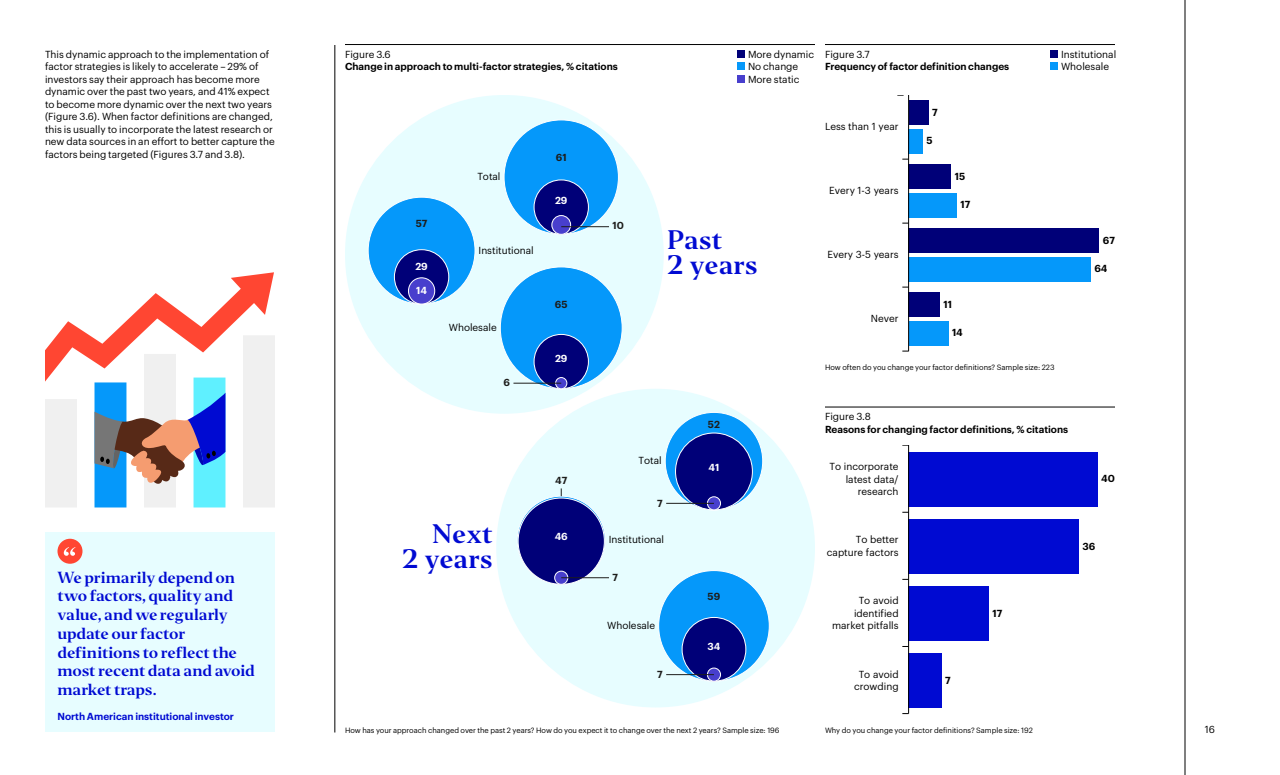
<style>
.page{position:relative;width:1280px;height:775px;background:#fff}
.page>*{position:absolute;margin:0;border:0;box-sizing:border-box;transform-origin:0 0}
.t1{font:25px/25px "Invesco Editor";color:#000ad2;text-align:right}
.t2{font:15px/18.8px "Invesco Editor";letter-spacing:-.02em;color:#000ad2}
.t3{font:10px/12.5px "Graphik";color:#000}
.t4{font:600 10px "Graphik";color:#000}
.t5{font:600 10px "Graphik";color:#000ad2}
.t6{font:600 10px "Graphik";color:#1d1d1b}
.t7{font:600 10px "Graphik";color:#fff}
.t8{font:7.5px "Graphik";color:#000}
</style>
<div class="page">
<hr style="left:335px;top:45px;width:1px;height:687px;background:#000">
<div style="left:45px;top:532px;width:230px;height:200px;background:#e7fdff"></div>
<div style="left:58px;top:539px;width:24px;height:25px;background:#ff4632;border-radius:50%"></div>
<svg style="left:64px;top:547px;width:11px;height:9px"></svg>
<div style="left:496px;top:389px;width:319px;height:319px;background:#e7fdff;border-radius:50%"></div>
<svg style="left:665px;top:412px;width:98px;height:98px;background:#21a3fa"></svg>
<div style="left:676px;top:433px;width:76px;height:77px;background:#000078;border-radius:50%"></div>
<div style="left:675px;top:433px;width:78px;height:77px;border:1px solid #fff;border-radius:50%"></div>
<div style="left:707px;top:497px;width:14px;height:13px;background:#483fcd;border-radius:50%"></div>
<div style="left:707px;top:496px;width:14px;height:14px;border:1px solid #fff;border-radius:50%"></div>
<svg style="left:517px;top:496px;width:88px;height:88px"></svg>
<div style="left:518px;top:498px;width:86px;height:86px;background:#000078;border-radius:50%"></div>
<svg style="left:555px;top:571px;width:13px;height:13px"></svg>
<div style="left:554px;top:571px;width:14px;height:14px;border:1px solid #fff;border-radius:50%"></div>
<div style="left:659px;top:571px;width:110px;height:110px;background:#0598fa;border-radius:50%"></div>
<div style="left:682px;top:617px;width:64px;height:64px;background:#000078;border-radius:50%"></div>
<div style="left:682px;top:617px;width:64px;height:65px;border:1px solid #fff;border-radius:50%"></div>
<div style="left:707px;top:668px;width:14px;height:13px;background:#483fcd;border-radius:50%"></div>
<div style="left:707px;top:668px;width:14px;height:14px;border:1px solid #fff;border-radius:50%"></div>
<hr style="left:666px;top:503px;width:48px;height:1px;background:#1d1d1b">
<hr style="left:666px;top:674px;width:48px;height:1px;background:#1d1d1b">
<hr style="left:561px;top:577px;width:48px;height:1px;background:#1d1d1b">
<div style="left:345px;top:95px;width:319px;height:319px;background:#e7fdff;border-radius:50%"></div>
<div style="left:504px;top:120px;width:114px;height:114px;background:#0598fa;border-radius:50%"></div>
<div style="left:534px;top:180px;width:54px;height:54px;background:#000078;border-radius:50%"></div>
<div style="left:534px;top:180px;width:55px;height:55px;border:1px solid #fff;border-radius:50%"></div>
<div style="left:552px;top:216px;width:19px;height:18px;background:#483fcd;border-radius:50%"></div>
<div style="left:552px;top:215px;width:19px;height:20px;border:1px solid #fff;border-radius:50%"></div>
<div style="left:368px;top:197px;width:107px;height:107px;background:#0598fa;border-radius:50%"></div>
<div style="left:394px;top:250px;width:55px;height:54px;background:#000078;border-radius:50%"></div>
<div style="left:394px;top:249px;width:55px;height:55px;border:1px solid #fff;border-radius:50%"></div>
<div style="left:408px;top:278px;width:27px;height:26px;background:#483fcd;border-radius:50%"></div>
<div style="left:408px;top:277px;width:27px;height:27px;border:1px solid #fff;border-radius:50%"></div>
<div style="left:500px;top:267px;width:122px;height:122px;background:#0598fa;border-radius:50%"></div>
<div style="left:534px;top:334px;width:54px;height:55px;background:#000078;border-radius:50%"></div>
<div style="left:534px;top:334px;width:55px;height:55px;border:1px solid #fff;border-radius:50%"></div>
<svg style="left:556px;top:378px;width:11px;height:11px"></svg>
<div style="left:555px;top:377px;width:12px;height:12px;border:1px solid #fff;border-radius:50%"></div>
<hr style="left:513px;top:383px;width:48px;height:1px;background:#1d1d1b">
<hr style="left:561px;top:226px;width:48px;height:1px;background:#1d1d1b">
<hr style="left:345px;top:44px;width:470px;height:1px;background:#000">
<div style="left:737px;top:50px;width:7px;height:8px;background:#000078"></div>
<div style="left:737px;top:63px;width:7px;height:7px;background:#0598fa"></div>
<div style="left:737px;top:75px;width:7px;height:7px;background:#483fcd"></div>
<div style="left:909px;top:452px;width:189px;height:55px;background:#000ad2"></div>
<div style="left:909px;top:519px;width:170px;height:55px;background:#000ad2"></div>
<div style="left:909px;top:586px;width:80px;height:55px;background:#000ad2"></div>
<div style="left:909px;top:653px;width:33px;height:55px;background:#000ad2"></div>
<hr style="left:908px;top:445px;width:1px;height:269px;background:#000">
<div style="left:909px;top:129px;width:14px;height:25px;background:#0598fa"></div>
<div style="left:909px;top:101px;width:20px;height:24px;background:#000078"></div>
<div style="left:909px;top:193px;width:48px;height:25px;background:#0598fa"></div>
<div style="left:909px;top:165px;width:42px;height:24px;background:#000078"></div>
<div style="left:909px;top:257px;width:182px;height:25px;background:#0598fa"></div>
<div style="left:909px;top:229px;width:190px;height:24px;background:#000078"></div>
<div style="left:909px;top:321px;width:39px;height:25px;background:#0598fa"></div>
<div style="left:909px;top:293px;width:31px;height:24px;background:#000078"></div>
<hr style="left:908px;top:95px;width:1px;height:256px;background:#000">
<hr style="left:825px;top:407px;width:290px;height:1px;background:#000">
<hr style="left:825px;top:44px;width:290px;height:1px;background:#000">
<div style="left:1050px;top:50px;width:8px;height:8px;background:#000078"></div>
<div style="left:1050px;top:63px;width:8px;height:7px;background:#0598fa"></div>
<div style="left:45px;top:399px;width:32px;height:108px;background:#f0f0f0"></div>
<div style="left:95px;top:382px;width:31px;height:125px;background:#0598fa"></div>
<div style="left:144px;top:354px;width:32px;height:153px;background:#f0f0f0"></div>
<div style="left:194px;top:378px;width:31px;height:129px;background:#5ff0ff"></div>
<div style="left:243px;top:335px;width:32px;height:172px;background:#f0f0f0"></div>
<svg style="left:45px;top:272px;width:229px;height:110px"></svg>
<svg style="left:95px;top:393px;width:130px;height:94px"></svg>
<hr style="left:1185px;top:0;width:1px;height:775px;background:#000">
<p class="t3" style="left:45px;top:47px;width:231px">This dynamic approach to the implementation of factor strategies is likely to accelerate – 29% of investors say their approach has become more dynamic over the past two years, and 41% expect to become more dynamic over the next two years (Figure 3.6). When factor definitions are changed, this is usually to incorporate the latest research or new data sources in an effort to better capture the factors being targeted (Figures 3.7 and 3.8).</p>
<h2 class="t2" style="left:58px;top:568px;width:199px">We primarily depend on two factors, quality and value, and we regularly update our factor definitions to reflect the most recent data and avoid market traps.</h2>
<p class="t5" style="left:58px;top:709px;width:178px">North American institutional investor</p>
<p class="t3" style="left:345px;top:47px;width:47px">Figure 3.6</p>
<p class="t4" style="left:345px;top:59px;width:274px">Change in approach to multi-factor strategies, % citations</p>
<p class="t3" style="left:748px;top:47px;width:68px">More dynamic<br>No change<br>More static</p>
<p class="t6" style="left:416px;top:215px;width:13px">57</p>
<p class="t7" style="left:415px;top:259px;width:14px">29</p>
<p class="t7" style="left:416px;top:283px;width:12px">14</p>
<p class="t3" style="left:477px;top:170px;width:25px">Total</p>
<p class="t3" style="left:479px;top:243px;width:57px">Institutional</p>
<p class="t3" style="left:449px;top:320px;width:49px">Wholesale</p>
<p class="t6" style="left:503px;top:375px;width:8px">6</p>
<p class="t6" style="left:556px;top:150px;width:12px">61</p>
<p class="t7" style="left:555px;top:193px;width:14px">29</p>
<p class="t6" style="left:555px;top:297px;width:14px">65</p>
<p class="t7" style="left:555px;top:350px;width:14px">29</p>
<p class="t6" style="left:555px;top:473px;width:14px">47</p>
<p class="t6" style="left:613px;top:218px;width:13px">10</p>
<h1 class="t1" style="left:667px;top:228px;width:92px;text-align:left">Past<br>2 years</h1>
<p class="t3" style="left:639px;top:454px;width:25px">Total</p>
<p class="t6" style="left:657px;top:495px;width:7px">7</p>
<p class="t6" style="left:708px;top:417px;width:14px">52</p>
<p class="t7" style="left:709px;top:460px;width:12px">41</p>
<h1 class="t1" style="left:402px;top:521px;width:92px">Next<br>2 years</h1>
<p class="t7" style="left:555px;top:529px;width:15px">46</p>
<p class="t3" style="left:609px;top:533px;width:57px">Institutional</p>
<p class="t6" style="left:613px;top:570px;width:7px">7</p>
<p class="t3" style="left:607px;top:618px;width:49px">Wholesale</p>
<p class="t6" style="left:657px;top:667px;width:7px">7</p>
<p class="t6" style="left:708px;top:588px;width:14px">59</p>
<p class="t7" style="left:708px;top:639px;width:14px">34</p>
<p class="t3" style="left:825px;top:47px;width:46px">Figure 3.7</p>
<p class="t4" style="left:825px;top:59px;width:186px">Frequency of factor definition changes</p>
<p class="t3" style="left:825px;top:119px;width:75px">Less than 1 year</p>
<p class="t3" style="left:829px;top:183px;width:71px">Every 1-3 years</p>
<p class="t3" style="left:827px;top:248px;width:73px">Every 3-5 years</p>
<p class="t3" style="left:871px;top:312px;width:29px">Never</p>
<p class="t4" style="left:932px;top:105px;width:7px">7</p>
<p class="t4" style="left:926px;top:133px;width:8px">5</p>
<p class="t4" style="left:955px;top:169px;width:12px">15</p>
<p class="t4" style="left:961px;top:197px;width:11px">17</p>
<p class="t4" style="left:943px;top:297px;width:10px">11</p>
<p class="t4" style="left:952px;top:325px;width:12px">14</p>
<p class="t3" style="left:1061px;top:47px;width:57px">Institutional<br>Wholesale</p>
<p class="t4" style="left:1103px;top:233px;width:14px">67</p>
<p class="t4" style="left:1094px;top:261px;width:15px">64</p>
<p class="t8" style="left:825px;top:362px;width:231px">How often do you change your factor definitions? Sample size: 223</p>
<p class="t3" style="left:825px;top:409px;width:47px">Figure 3.8</p>
<p class="t4" style="left:825px;top:421px;width:245px">Reasons for changing factor definitions, % citations</p>
<p class="t3" style="left:830px;top:459px;width:71px;text-align:right">To incorporate latest data/ research</p>
<p class="t4" style="left:1101px;top:471px;width:15px">40</p>
<p class="t3" style="left:827px;top:533px;width:73px;text-align:right">To better capture factors</p>
<p class="t3" style="left:832px;top:594px;width:68px;text-align:right">To avoid identified market pitfalls</p>
<p class="t3" style="left:854px;top:667px;width:46px;text-align:center">To avoid crowding</p>
<p class="t4" style="left:945px;top:673px;width:7px">7</p>
<p class="t4" style="left:993px;top:605px;width:11px">17</p>
<p class="t4" style="left:1082px;top:538px;width:14px">36</p>
<p class="t8" style="left:345px;top:724px;width:436px">How has your approach changed over the past 2 years? How do you expect it to change over the next 2 years? Sample size: 196</p>
<p class="t8" style="left:825px;top:724px;width:209px">Why do you change your factor definitions? Sample size: 192</p>
<p class="t3" style="left:1205px;top:722px;width:12px">16</p>
</div>
